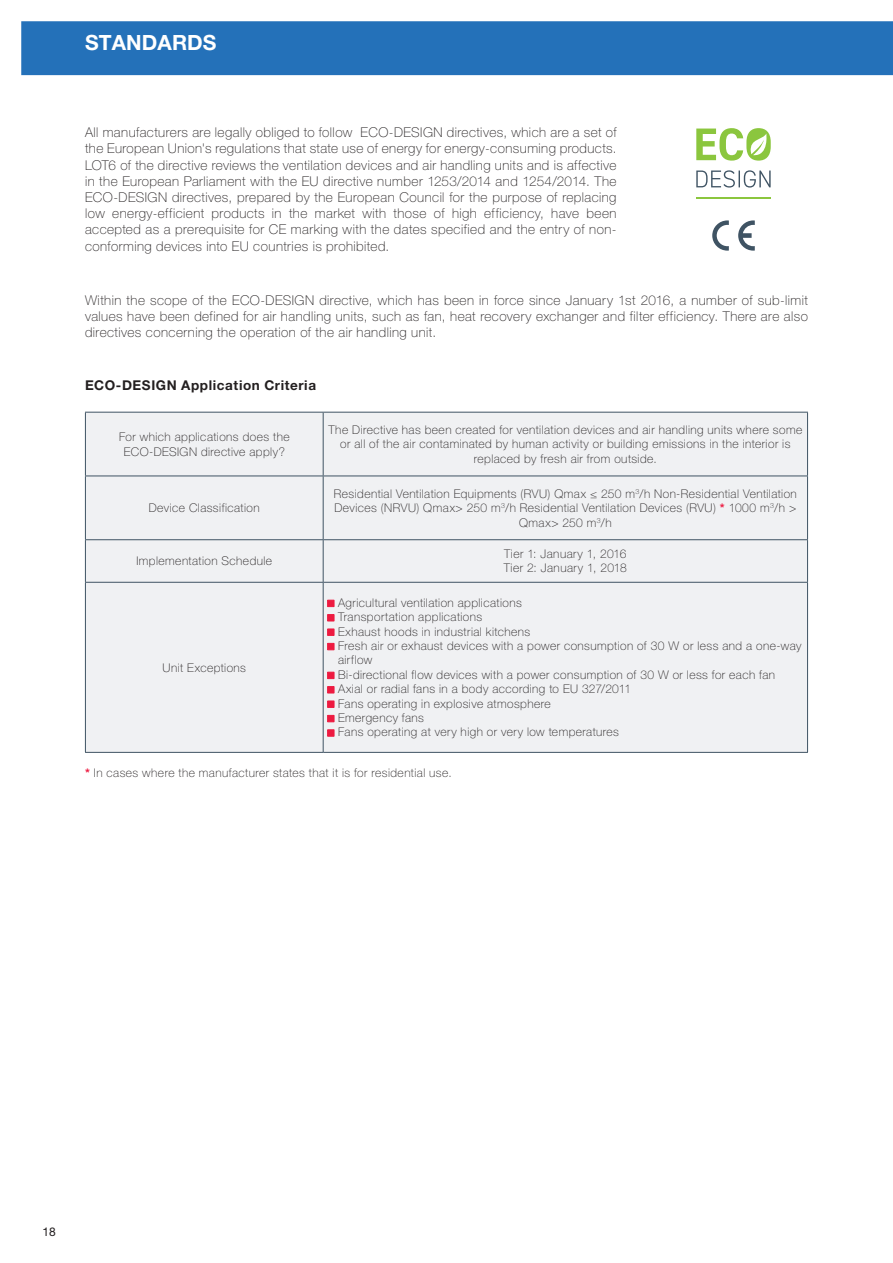
<style>
.page{position:relative;width:893px;height:1263px;background:#fff}
.page>*{position:absolute;margin:0;border:0;box-sizing:border-box;transform-origin:0 0}
.t1{font:700 21px "Helvetica Neue LT Pro";letter-spacing:.005em;color:#fff}
.t2{font:100 13.5px/16.2px "Helvetica Neue LT Pro";letter-spacing:.035em;color:#231f20;text-align:justify}
.t3{font:700 13.5px "Helvetica Neue LT Pro";letter-spacing:.045em;color:#231f20}
.t4{font:100 12px/14.4px "Helvetica Neue LT Pro";letter-spacing:.035em;color:#231f20;text-align:center}
.t5{font:12px "Helvetica Neue LT Pro";color:#231f20}
.s1{font-weight:700;color:#ed1a40}
</style>
<div class="page">
<div style="left:21px;top:21px;width:872px;height:54px;background:#2471b9"></div>
<svg style="left:712px;top:220px;width:43px;height:31px"></svg>
<div style="left:86px;top:413px;width:721px;height:339px;background:#f0f1f3"></div>
<hr style="left:85px;top:412px;width:238px;height:1px;background:#3f5363">
<hr style="left:85px;top:412px;width:1px;height:64px;background:#3f5363">
<hr style="left:323px;top:412px;width:485px;height:1px;background:#3f5363">
<hr style="left:323px;top:412px;width:1px;height:64px;background:#3f5363">
<hr style="left:807px;top:412px;width:1px;height:64px;background:#3f5363">
<hr style="left:85px;top:476px;width:238px;height:1px;background:#3f5363">
<hr style="left:85px;top:476px;width:1px;height:63px;background:#3f5363">
<hr style="left:323px;top:476px;width:485px;height:1px;background:#3f5363">
<hr style="left:323px;top:476px;width:1px;height:63px;background:#3f5363">
<hr style="left:807px;top:476px;width:1px;height:63px;background:#3f5363">
<hr style="left:85px;top:539px;width:238px;height:1px;background:#3f5363">
<hr style="left:85px;top:540px;width:1px;height:42px;background:#3f5363">
<hr style="left:323px;top:539px;width:485px;height:1px;background:#3f5363">
<hr style="left:323px;top:540px;width:1px;height:42px;background:#3f5363">
<hr style="left:807px;top:540px;width:1px;height:42px;background:#3f5363">
<hr style="left:85px;top:582px;width:238px;height:1px;background:#3f5363">
<hr style="left:85px;top:583px;width:1px;height:169px;background:#3f5363">
<hr style="left:323px;top:582px;width:485px;height:1px;background:#3f5363">
<hr style="left:323px;top:583px;width:1px;height:169px;background:#3f5363">
<hr style="left:807px;top:583px;width:1px;height:169px;background:#3f5363">
<hr style="left:85px;top:752px;width:238px;height:1px;background:#3f5363">
<hr style="left:323px;top:752px;width:485px;height:1px;background:#3f5363">
<div style="left:327px;top:600px;width:7px;height:7px;background:#ed1a40;border:1px solid #ed1a40"></div>
<div style="left:327px;top:614px;width:7px;height:7px;background:#ed1a40;border:1px solid #ed1a40"></div>
<div style="left:327px;top:629px;width:7px;height:7px;background:#ed1a40;border:1px solid #ed1a40"></div>
<div style="left:327px;top:643px;width:7px;height:7px;background:#ed1a40;border:1px solid #ed1a40"></div>
<div style="left:327px;top:672px;width:7px;height:7px;background:#ed1a40;border:1px solid #ed1a40"></div>
<div style="left:327px;top:686px;width:7px;height:7px;background:#ed1a40;border:1px solid #ed1a40"></div>
<div style="left:327px;top:701px;width:7px;height:7px;background:#ed1a40;border:1px solid #ed1a40"></div>
<div style="left:327px;top:715px;width:7px;height:7px;background:#ed1a40;border:1px solid #ed1a40"></div>
<div style="left:327px;top:730px;width:7px;height:6px;background:#ed1a40;border:1px solid #ed1a40"></div>
<svg style="left:696px;top:128px;width:75px;height:33px"></svg>
<svg style="left:696px;top:170px;width:75px;height:18px"></svg>
<hr style="left:696px;top:198px;width:75px;height:1px;background:#8bc63e">
<p class="t1" style="left:85px;top:30px;width:133px">STANDARDS</p>
<p class="t2" style="left:85px;top:124px;width:533px">All manufacturers are legally obliged to follow ECO-DESIGN directives, which are a set of the European Union's regulations that state use of energy for energy-consuming products.</p>
<p class="t2" style="left:85px;top:157px;width:533px">LOT6 of the directive reviews the ventilation devices and air handling units and is affective in the European Parliament with the EU directive number 1253/2014 and 1254/2014. The ECO-DESIGN directives, prepared by the European Council for the purpose of replacing low energy-efficient products in the market with those of high efficiency, have been accepted as a prerequisite for CE marking with the dates specified and the entry of non&shy;conforming devices into EU countries is prohibited.</p>
<p class="t2" style="left:85px;top:292px;width:724px">Within the scope of the ECO-DESIGN directive, which has been in force since January 1st 2016, a number of sub-limit values have been defined for air handling units, such as fan, heat recovery exchanger and filter efficiency. There are also directives concerning the operation of the air handling unit.</p>
<p class="t3" style="left:85px;top:376px;width:233px">ECO-DESIGN Application Criteria</p>
<p class="t4" style="left:119px;top:430px;width:172px">For which applications does the</p>
<p class="t4" style="left:124px;top:444px;width:163px">ECO-DESIGN directive apply?</p>
<p class="t4" style="left:149px;top:501px;width:112px">Device Classification</p>
<p class="t4" style="left:136px;top:554px;width:137px">Implementation Schedule</p>
<p class="t4" style="left:328px;top:422px;width:475px">The Directive has been created for ventilation devices and air handling units where some or all of the air contaminated by human activity or building emissions in the interior is replaced by fresh air from outside.</p>
<p class="t4" style="left:334px;top:486px;width:464px">Residential Ventilation Equipments (RVU) Qmax ≤ 250 m<sup>3</sup>/h Non-Residential Ventilation<br>Devices (NRVU) Qmax&gt; 250 m<sup>3</sup>/h Residential Ventilation Devices (RVU) <span class="s1">*</span> 1000 m<sup>3</sup>/h &gt;<br>Qmax&gt; 250 m<sup>3</sup>/h</p>
<p class="t4" style="left:504px;top:547px;width:124px">Tier 1: January 1, 2016</p>
<p class="t4" style="left:504px;top:561px;width:125px">Tier 2: January 1, 2018</p>
<p class="t4" style="left:338px;top:595px;width:185px">Agricultural ventilation applications</p>
<p class="t4" style="left:338px;top:610px;width:146px">Transportation applications</p>
<p class="t4" style="left:338px;top:624px;width:194px">Exhaust hoods in industrial kitchens</p>
<p class="t4" style="left:338px;top:638px;width:465px">Fresh air or exhaust devices with a power consumption of 30 W or less and a one-way</p>
<p class="t4" style="left:338px;top:653px;width:36px">airflow</p>
<p class="t4" style="left:338px;top:667px;width:439px">Bi-directional flow devices with a power consumption of 30 W or less for each fan</p>
<p class="t4" style="left:338px;top:682px;width:295px">Axial or radial fans in a body according to EU 327/2011</p>
<p class="t4" style="left:338px;top:696px;width:214px">Fans operating in explosive atmosphere</p>
<p class="t4" style="left:338px;top:710px;width:87px">Emergency fans</p>
<p class="t4" style="left:338px;top:725px;width:282px">Fans operating at very high or very low temperatures</p>
<p class="t4" style="left:85px;top:766px;width:368px"><span class="s1">*</span> In cases where the manufacturer states that it is for residential use.</p>
<p class="t4" style="left:163px;top:660px;width:85px">Unit Exceptions</p>
<p class="t5" style="left:43px;top:1225px;width:15px">18</p>
</div>
